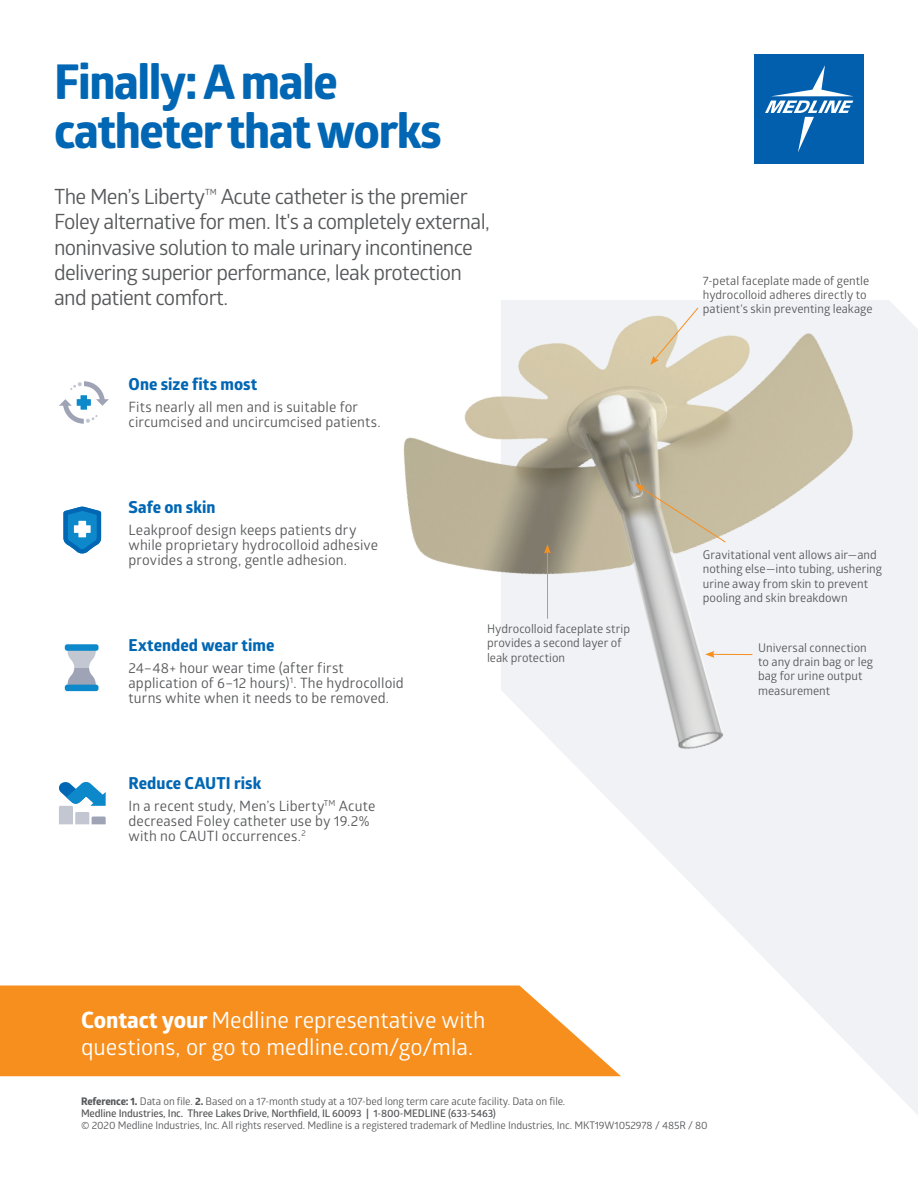
<style>
.page{position:relative;width:918px;height:1188px;background:#fff}
.page>*{position:absolute;margin:0;border:0;box-sizing:border-box;transform-origin:0 0}
.MEDLINE_-_Headline{font:800 48px/49.5px "Glober";letter-spacing:-.03em;color:#0166b3}
.MEDLINE_-_CTA{font:22.5px/27px "Glober";color:#fff}
.MEDLINE_-_Intro_Text{font:21px/25.2px "Glober";letter-spacing:-.03em;color:#57585a}
.MEDLINE_-_Body_-_bul{font:800 16.5px "Glober";letter-spacing:.005em;color:#0166b3}
.MEDLINE_-_Body_-_bul-2{font:14.25px/15px "Glober";letter-spacing:.01em;color:#57585a}
.MEDLINE_-_Sub-Headli{font:12px/14.4px "Glober";color:#57585a}
.MEDLINE_-_Reference{font:10.5px "Glober";letter-spacing:-.01em;color:#57585a}
.MEDLINE_-_Reference-2{font:600 10.5px "Glober";letter-spacing:-.01em;color:#57585a}
.s1{font-weight:800}
</style>
<div class="page">
<div style="left:755px;top:54px;width:109px;height:110px;background:#015fae"></div>
<svg style="left:765px;top:65px;width:89px;height:87px"></svg>
<div style="left:0;top:986px;width:501px;height:90px;background:#f68f1e"></div>
<svg style="left:501px;top:866px;width:417px;height:249px"></svg>
<svg style="left:59px;top:381px;width:50px;height:43px"></svg>
<div style="left:81px;top:395px;width:6px;height:15px;background:#0c88cb"></div>
<div style="left:77px;top:399px;width:14px;height:7px;background:#0c88cb"></div>
<svg style="left:63px;top:507px;width:38px;height:47px"></svg>
<div style="left:78px;top:521px;width:8px;height:16px;background:#fff"></div>
<div style="left:74px;top:525px;width:17px;height:8px;background:#fff"></div>
<div style="left:65px;top:644px;width:34px;height:7px;background:#0c88cb;border-radius:2px"></div>
<svg style="left:68px;top:650px;width:28px;height:35px"></svg>
<div style="left:65px;top:685px;width:34px;height:6px;background:#0c88cb;border-radius:2px"></div>
<svg style="left:59px;top:782px;width:47px;height:42px"></svg>
<img style="left:403px;top:300px;width:515px;height:566px">
<svg style="left:650px;top:307px;width:49px;height:58px"></svg>
<hr style="left:712px;top:654px;width:40px;height:1px;background:#f68f1e">
<svg style="left:705px;top:651px;width:9px;height:7px"></svg>
<hr style="left:547px;top:551px;width:1px;height:68px;background:#f68f1e">
<svg style="left:544px;top:544px;width:7px;height:10px"></svg>
<svg style="left:635px;top:484px;width:91px;height:59px;background:#c5bba3"></svg>
<p class="MEDLINE_-_Headline" style="left:54px;top:57px;width:389px">Finally: A male catheter that works</p>
<p class="MEDLINE_-_Intro_Text" style="left:54px;top:183px;width:437px">The Men’s Liberty™ Acute catheter is the premier Foley alternative for men. It's a completely external, noninvasive solution to male urinary incontinence delivering superior performance, leak protection and patient comfort.</p>
<p class="MEDLINE_-_Body_-_bul" style="left:129px;top:372px;width:130px">One size fits most</p>
<p class="MEDLINE_-_Body_-_bul-2" style="left:129px;top:399px;width:254px">Fits nearly all men and is suitable for circumcised and uncircumcised patients.</p>
<p class="MEDLINE_-_Body_-_bul" style="left:129px;top:495px;width:89px">Safe on skin</p>
<p class="MEDLINE_-_Body_-_bul-2" style="left:129px;top:522px;width:251px">Leakproof design keeps patients dry while proprietary hydrocolloid adhesive provides a strong, gentle adhesion.</p>
<p class="MEDLINE_-_Body_-_bul" style="left:129px;top:633px;width:147px">Extended wear time</p>
<p class="MEDLINE_-_Body_-_bul-2" style="left:129px;top:660px;width:277px">24–48+ hour wear time (after first application of 6–12 hours)<sup>1</sup>. The hydrocolloid turns white when it needs to be removed.</p>
<p class="MEDLINE_-_Body_-_bul" style="left:129px;top:771px;width:134px">Reduce CAUTI risk</p>
<p class="MEDLINE_-_Body_-_bul-2" style="left:129px;top:798px;width:248px">In a recent study, Men’s Liberty<sup>TM</sup> Acute decreased Foley catheter use by 19.2% with no CAUTI occurrences.<sup>2</sup></p>
<p class="MEDLINE_-_Sub-Headli" style="left:487px;top:621px;width:144px">Hydrocolloid faceplate strip provides a second layer of leak protection</p>
<p class="MEDLINE_-_CTA" style="left:81px;top:1005px;width:406px"><span class="s1">Contact your</span> Medline representative with questions, or go to medline.com/go/mla.</p>
<p class="MEDLINE_-_Sub-Headli" style="left:703px;top:273px;width:171px">7-petal faceplate made of gentle hydrocolloid adheres directly to patient's skin preventing leakage</p>
<p class="MEDLINE_-_Sub-Headli" style="left:703px;top:547px;width:181px">Gravitational vent allows air—and nothing else—into tubing, ushering urine away from skin to prevent pooling and skin breakdown</p>
<p class="MEDLINE_-_Sub-Headli" style="left:758px;top:640px;width:117px">Universal connection to any drain bag or leg bag for urine output measurement</p>
<p class="MEDLINE_-_Reference" style="left:81px;top:1094px;width:486px"><span class="s1">Reference: 1.</span> Data on file. <span class="s1">2.</span> Based on a 17-month study at a 107-bed long term care acute facility. Data on file.</p>
<p class="MEDLINE_-_Reference-2" style="left:81px;top:1106px;width:417px">Medline Industries, Inc. Three Lakes Drive, Northfield, IL 60093 | 1-800-MEDLINE (633-5463)</p>
<p class="MEDLINE_-_Reference" style="left:81px;top:1118px;width:628px">© 2020 Medline Industries, Inc. All rights reserved. Medline is a registered trademark of Medline Industries, Inc. MKT19W1052978 / 485R / 80</p>
</div>
